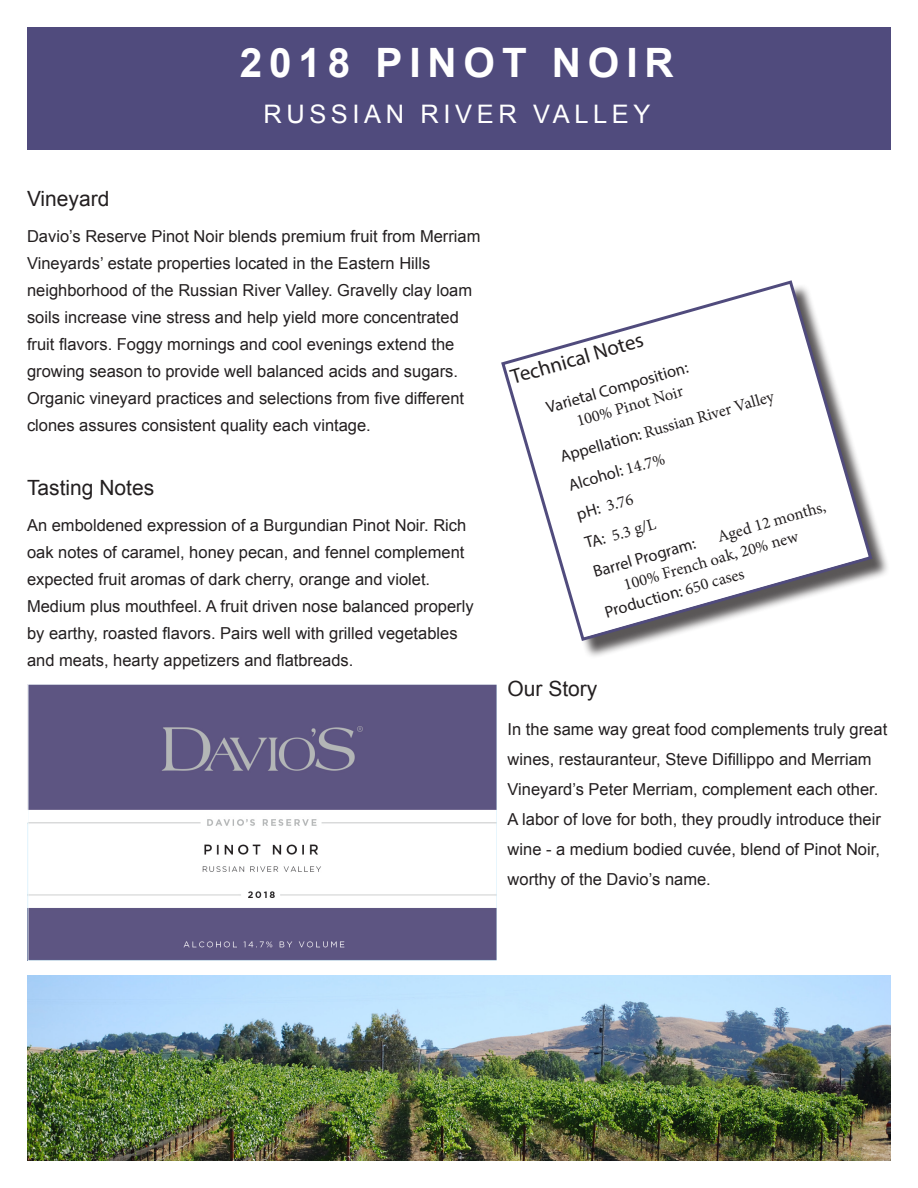
<style>
.page{position:relative;width:918px;height:1188px;background:#fff}
.page>*{position:absolute;margin:0;border:0;box-sizing:border-box;transform-origin:0 0}
.t1{font:700 40.5px "Arial";letter-spacing:.17em;color:#fff}
.t2{font:25.5px "Arial";letter-spacing:.18em;color:#fff}
.t3{font:21px "Arial";color:#231f20}
.t4{font:21px "Myriad Pro";color:#231f20}
.t5{font:16.5px/27px "Arial";color:#231f20}
.t6{font:16.5px "Minion Pro";color:#231f20}
.t7{font:16.5px "Myriad Pro";color:#231f20}
.s1{font-family:"Myriad Pro"}
.s2{font-family:"Minion Pro"}
</style>
<div class="page">
<div style="left:27px;top:27px;width:864px;height:122px;background:#504b7d"></div>
<div style="left:504px;top:284px;width:386px;height:375px;background:#231f20;opacity:.75"></div>
<svg style="left:501px;top:280px;width:373px;height:363px"></svg>
<svg style="left:509px;top:289px;width:354px;height:347px"></svg>
<img style="left:27px;top:975px;width:864px;height:186px">
<img style="left:27px;top:685px;width:469px;height:276px">
<p class="t1" style="left:240px;top:36px;width:435px">2018 PINOT NOIR</p>
<p class="t2" style="left:263px;top:97px;width:389px">RUSSIAN RIVER VALLEY</p>
<p class="t3" style="left:27px;top:185px;width:84px">Vineyard</p>
<p class="t5" style="left:27px;top:223px;width:455px">Davio’s Reserve Pinot Noir blends premium fruit from Merriam<br>Vineyards’ estate properties located in the Eastern Hills</p>
<p class="t5" style="left:27px;top:277px;width:447px">neighborhood of the Russian River Valley. Gravelly clay loam soils increase vine stress and help yield more concentrated fruit flavors. Foggy mornings and cool evenings extend the growing season to provide well balanced acids and sugars.<br>Organic vineyard practices and selections from five different clones assures consistent quality each vintage.</p>
<p class="t3" style="left:27px;top:474px;width:129px">Tasting Notes</p>
<p class="t5" style="left:27px;top:512px;width:441px;text-align:justify">An emboldened expression of a Burgundian Pinot Noir. Rich oak notes of caramel, honey pecan, and fennel complement expected fruit aromas of dark cherry, orange and violet.</p>
<p class="t5" style="left:27px;top:593px;width:448px">Medium plus mouthfeel. A fruit driven nose balanced properly by earthy, roasted flavors. Pairs well with grilled vegetables and meats, hearty appetizers and flatbreads.</p>
<p class="t4" style="left:508px;top:365px;width:139px;rotate:-16deg">Technical Notes</p>
<p class="t7" style="left:544px;top:398px;width:149px;rotate:-16deg">Varietal Composition:</p>
<p class="t6" style="left:574px;top:410px;width:112px;rotate:-16deg">100% Pinot Noir</p>
<p class="t6" style="left:558px;top:446px;width:223px;rotate:-16deg"><span class="s1">Appellation:</span> Russian River Valley</p>
<p class="t7" style="left:566px;top:476px;width:101px;rotate:-16deg">Alcohol: <span class="s2">14.7%</span></p>
<p class="t6" style="left:574px;top:504px;width:60px;rotate:-16deg"><span class="s1">pH:</span> 3.76</p>
<p class="t6" style="left:715px;top:526px;width:113px;rotate:-16deg">Aged 12 months,</p>
<p class="t6" style="left:582px;top:533px;width:74px;rotate:-16deg"><span class="s1">TA:</span> 5.3 g/L</p>
<p class="t6" style="left:621px;top:575px;width:182px;rotate:-16deg">100% French oak, 20% new</p>
<p class="t7" style="left:591px;top:562px;width:107px;rotate:-16deg">Barrel Program:</p>
<p class="t7" style="left:602px;top:603px;width:146px;rotate:-16deg">Production: <span class="s2">650 cases</span></p>
<p class="t3" style="left:508px;top:675px;width:91px">Our Story</p>
<p class="t5" style="left:508px;top:715px;width:381px;line-height:30px">In the same way great food complements truly great wines, restauranteur, Steve Difillippo and Merriam Vineyard’s Peter Merriam, complement each other.<br>A labor of love for both, they proudly introduce their wine - a medium bodied cuvée, blend of Pinot Noir, worthy of the Davio’s name.</p>
</div>
